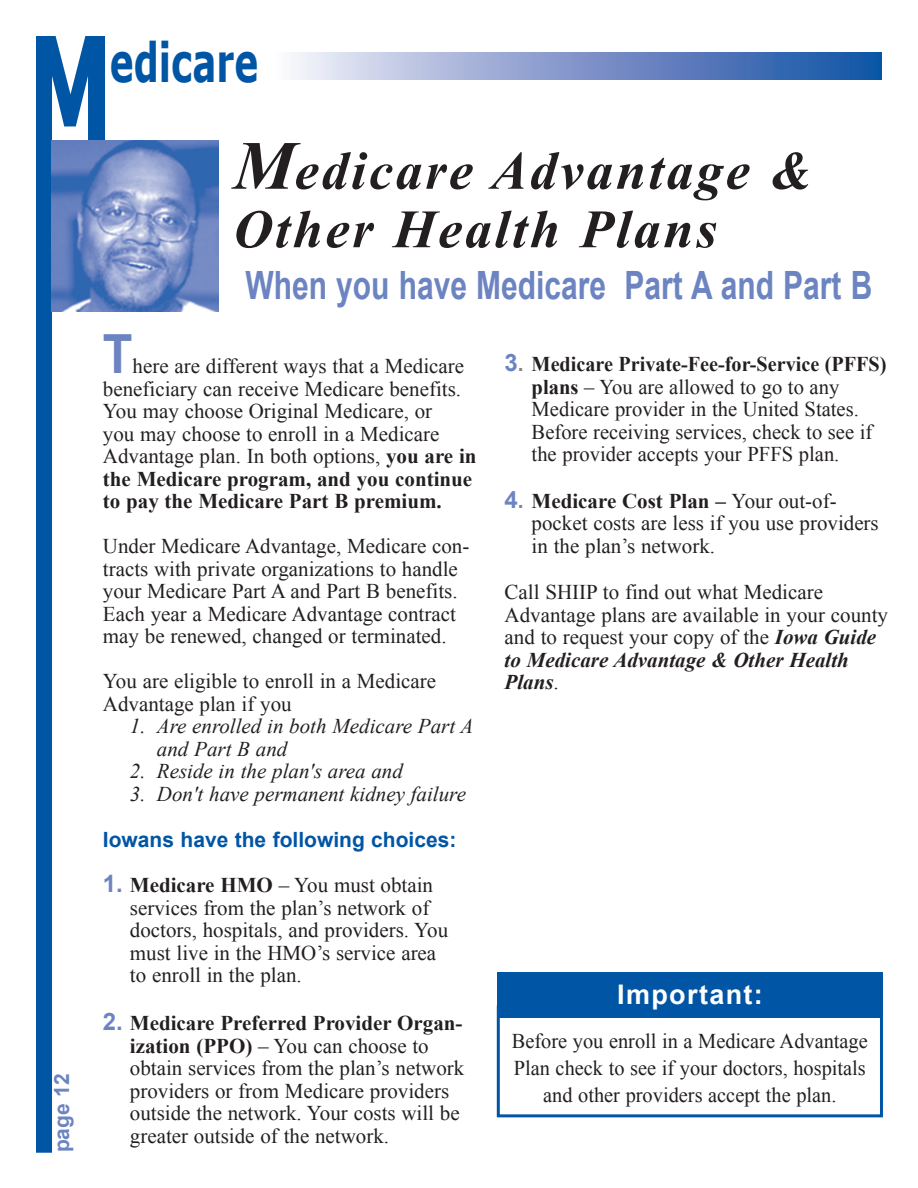
<style>
.page{position:relative;width:918px;height:1188px;background:#fff}
.page>*{position:absolute;margin:0;border:0;box-sizing:border-box;transform-origin:0 0}
.t1{font:italic 700 54px/58.5px "Times New Roman";letter-spacing:.05em;color:#231f20}
.t2{font:700 54px "Verdana";color:#0155a5;scale:.67 1}
.t3{font:700 54px "Arial";color:#6c84c1;scale:.9 1}
.t4{font:700 39px "Arial";color:#6c84c1;scale:.77 1}
.t5{font:700 27px "Arial";letter-spacing:.05em;color:#fff}
.t6{font:21px/22.5px "Times New Roman";color:#231f20}
.t7{font:italic 21px/22.5px "Times New Roman";color:#231f20}
.t8{font:700 21px "Times New Roman";color:#231f20}
.t9{font:700 21px "Times New Roman";color:#231f20;scale:.96 1}
.t10{font:700 21px "Arial";color:#0155a5}
.t11{font:700 21px "Arial";color:#6c84c1}
.s1{font-size:69px}
.s2{font-weight:700}
.s3{font-family:"Arial";font-weight:700;font-size:24px;color:#6c84c1}
.s4{font-family:"Arial";font-size:24px;color:#6c84c1}
.s5{font-family:"Arial";color:#808285}
.s6{font-weight:400}
.s7{font-weight:700;font-style:italic}
</style>
<div class="page">
<svg style="left:36px;top:36px;width:69px;height:1117px"></svg>
<img style="left:52px;top:141px;width:166px;height:171px">
<div style="left:273px;top:52px;width:609px;height:28px;background:linear-gradient(to right,#f7eef8,#0f49a1)"></div>
<div style="left:497px;top:1005px;width:386px;height:112px;border:3px solid #0155a5"></div>
<div style="left:497px;top:973px;width:386px;height:45px;background:#0155a5"></div>
<p class="t11" style="left:48px;top:1152px;width:80px;rotate:-90deg">page 12</p>
<p class="t2" style="left:110px;top:24px;width:223px">edicare</p>
<p class="t1" style="left:234px;top:140px;width:580px"><span class="s1">M</span>edicare Advantage &amp;<br>Other Health Plans</p>
<p class="t4" style="left:245px;top:259px;width:816px">When you have Medicare Part A and Part B</p>
<p class="t3" style="left:103px;top:318px;width:34px">T</p>
<p class="t6" style="left:103px;top:355px;width:375px;text-indent:30px">here are different ways that a Medicare beneficiary can receive Medicare benefits.<br>You may choose Original Medicare, or<br>you may choose to enroll in a Medicare Advantage plan. In both options, <span class="s2">you are in the Medicare program, and you continue to pay the Medicare Part B premium.</span></p>
<p class="t6" style="left:103px;top:535px;width:368px">Under Medicare Advantage, Medicare con&shy;tracts with private organizations to handle your Medicare Part A and Part B benefits.<br>Each year a Medicare Advantage contract may be renewed, changed or terminated.</p>
<p class="t6" style="left:103px;top:670px;width:335px">You are eligible to enroll in a Medicare<br>Advantage plan if you</p>
<p class="t7" style="left:157px;top:715px;width:318px;text-indent:-27px">1. Are enrolled in both Medicare Part A and Part B and</p>
<p class="t7" style="left:130px;top:760px;width:275px">2. Reside in the plan's area and</p>
<p class="t7" style="left:130px;top:782px;width:338px">3. Don't have permanent kidney failure</p>
<p class="t10" style="left:103px;top:826px;width:355px">Iowans have the following choices:</p>
<p class="t6" style="left:103px;top:874px;width:332px"><span class="s3">1.</span> <span class="s2">Medicare HMO</span> – You must obtain</p>
<p class="t6" style="left:130px;top:896px;width:301px">services from the plan’s network of</p>
<p class="t6" style="left:130px;top:919px;width:320px">doctors, hospitals, and providers. You</p>
<p class="t6" style="left:130px;top:941px;width:308px">must live in the HMO’s service area</p>
<p class="t6" style="left:130px;top:964px;width:173px">to enroll in the plan.</p>
<p class="t8" style="left:103px;top:1009px;width:361px"><span class="s4">2.</span> Medicare Preferred Provider Organ-</p>
<p class="t6" style="left:130px;top:1034px;width:300px"><span class="s2">ization (PPO)</span> – You can choose to</p>
<p class="t6" style="left:130px;top:1057px;width:336px">obtain services from the plan’s network</p>
<p class="t6" style="left:130px;top:1079px;width:321px">providers or from Medicare providers</p>
<p class="t6" style="left:130px;top:1102px;width:331px">outside the network. Your costs will be</p>
<p class="t6" style="left:130px;top:1124px;width:261px">greater outside of the network.</p>
<p class="t9" style="left:505px;top:350px;width:399px"><span class="s4">3</span><span class="s5">.</span> Medicare Private-Fee-for-Service (PFFS)</p>
<p class="t6" style="left:532px;top:375px;width:309px"><span class="s2">plans</span> – You are allowed to go to any</p>
<p class="t6" style="left:532px;top:398px;width:329px">Medicare provider in the United States.</p>
<p class="t6" style="left:532px;top:420px;width:342px">Before receiving services, check to see if</p>
<p class="t6" style="left:532px;top:443px;width:309px">the provider accepts your PFFS plan.</p>
<p class="t8" style="left:505px;top:486px;width:334px"><span class="s4">4</span><span class="s5">.</span> Medicare Cost Plan – <span class="s6">Your out-of-</span></p>
<p class="t6" style="left:532px;top:512px;width:349px">pocket costs are less if you use providers</p>
<p class="t6" style="left:532px;top:534px;width:185px">in the plan’s network.</p>
<p class="t6" style="left:505px;top:581px;width:385px">Call SHIIP to find out what Medicare<br>Advantage plans are available in your county and to request your copy of the <span class="s7">Iowa Guide to Medicare Advantage &amp; Other Health<br>Plans</span>.</p>
<p class="t5" style="left:617px;top:977px;width:147px">Important:</p>
<p class="t6" style="left:512px;top:1028px;width:358px;line-height:27px;text-align:center">Before you enroll in a Medicare Advantage<br>Plan check to see if your doctors, hospitals and other providers accept the plan.</p>
</div>
